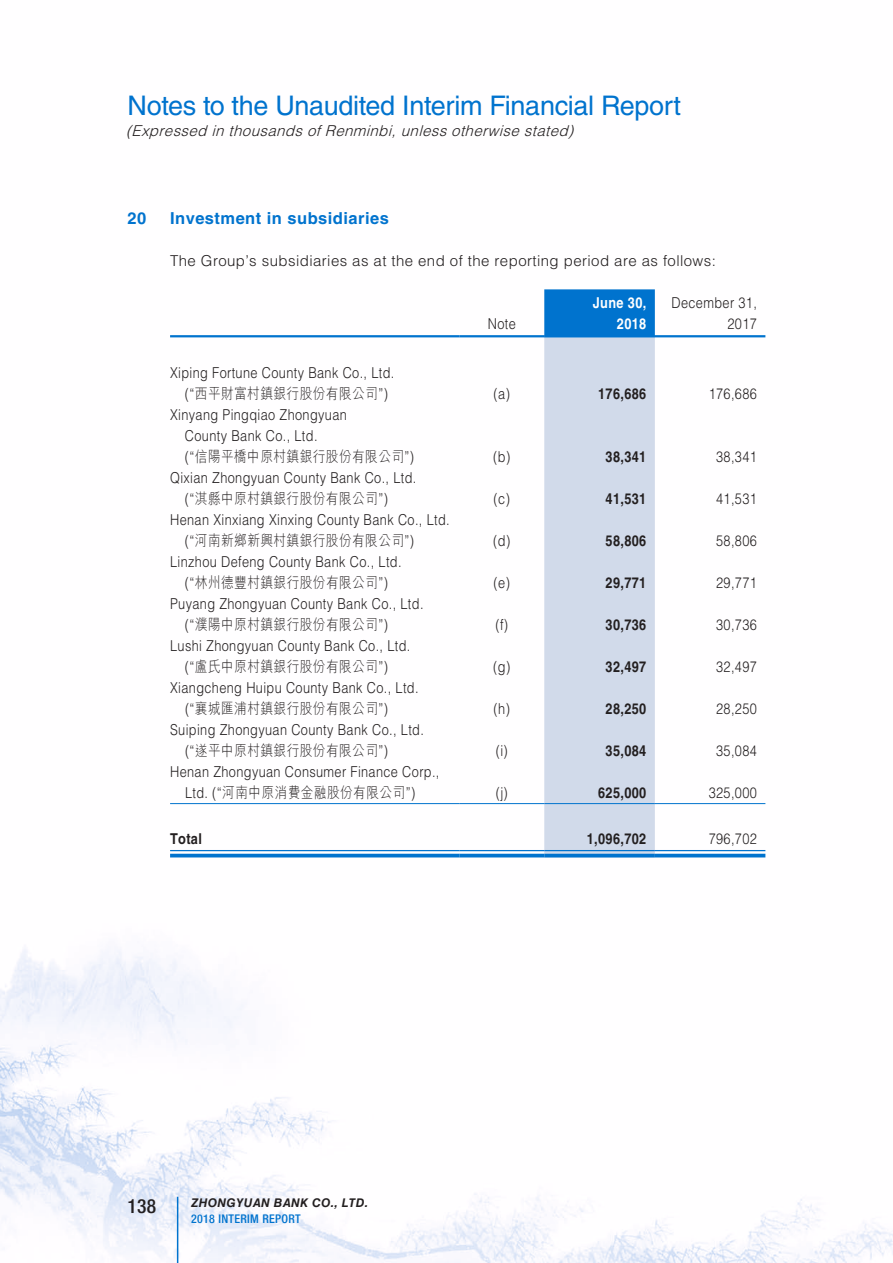
<style>
.page{position:relative;width:893px;height:1263px;background:#fff}
.page>*{position:absolute;margin:0;border:0;box-sizing:border-box;transform-origin:0 0}
.t1{font:27px "Helvetica LT Std";letter-spacing:-.01em;color:#0073ce}
.t2{font:500 condensed 19.5px "Helvetica Neue LT Pro";color:#231f20}
.t3{font:700 16.5px "Helvetica LT Std";letter-spacing:.03em;color:#0073ce}
.t4{font:300 15px/21px "Helvetica LT Std";letter-spacing:.03em;color:#231f20;text-align:right;scale:.85 1}
.t5{font:300 15px "M Hei HK";letter-spacing:.03em;color:#231f20;scale:.85 1}
.t6{font:700 15px "Helvetica LT Std";letter-spacing:.03em;color:#231f20;scale:.85 1}
.t7{font:300 15px "Helvetica LT Std";letter-spacing:.03em;color:#231f20}
.t8{font:italic 300 15px "Helvetica LT Std";color:#231f20}
.t9{font:700 15px/21px "Helvetica LT Std";letter-spacing:.03em;color:#fff;text-align:right;scale:.85 1}
.t10{font:italic 700 12px "Helvetica LT Std";letter-spacing:.03em;color:#231f20}
.t11{font:500 condensed 12px "Helvetica Neue LT Pro";letter-spacing:.025em;color:#0073ce}
.s1{font-family:"Helvetica LT Std"}
</style>
<div class="page">
<img style="left:0;top:335px;width:893px;height:928px">
<hr style="left:177px;top:1197px;width:1px;height:66px;background:#0073ce">
<div style="left:544px;top:289px;width:111px;height:46px;background:#0073ce"></div>
<div style="left:544px;top:337px;width:111px;height:517px;background:#d1daea"></div>
<hr style="left:170px;top:335px;width:289px;height:2px;background:#0073ce">
<hr style="left:459px;top:335px;width:85px;height:2px;background:#0073ce">
<hr style="left:544px;top:335px;width:111px;height:2px;background:#0073ce">
<hr style="left:655px;top:335px;width:110px;height:2px;background:#0073ce">
<hr style="left:170px;top:803px;width:289px;height:1px;background:#0073ce">
<hr style="left:459px;top:803px;width:85px;height:1px;background:#0073ce">
<hr style="left:544px;top:803px;width:111px;height:1px;background:#0073ce">
<hr style="left:655px;top:803px;width:110px;height:1px;background:#0073ce">
<hr style="left:170px;top:850px;width:289px;height:1px;background:#0073ce">
<hr style="left:170px;top:854px;width:289px;height:3px;background:#0073ce">
<hr style="left:459px;top:850px;width:85px;height:1px;background:#0073ce">
<hr style="left:459px;top:854px;width:85px;height:3px;background:#0073ce">
<hr style="left:544px;top:850px;width:111px;height:1px;background:#0073ce">
<hr style="left:544px;top:854px;width:111px;height:3px;background:#0073ce">
<hr style="left:655px;top:850px;width:110px;height:1px;background:#0073ce">
<hr style="left:655px;top:854px;width:110px;height:3px;background:#0073ce">
<h1 class="t1" style="left:128px;top:89px;width:555px">Notes to the Unaudited Interim Financial Report</h1>
<p class="t8" style="left:126px;top:121px;width:453px">(Expressed in thousandsofRenminbi,unlessotherwise stated)</p>
<p class="t3" style="left:128px;top:209px;width:20px">20</p>
<p class="t3" style="left:170px;top:209px;width:220px">Investment in subsidiaries</p>
<p class="t7" style="left:170px;top:252px;width:547px">The Group’s subsidiaries as at the end of the reporting period are as follows:</p>
<p class="t4" style="left:488px;top:313px;width:34px">Note</p>
<p class="t9" style="left:593px;top:292px;width:64px">June 30,<br>2018</p>
<p class="t4" style="left:671px;top:292px;width:102px">December 31,<br>2017</p>
<p class="t4" style="left:170px;top:361px;width:265px">Xiping Fortune County Bank Co., Ltd.</p>
<p class="t5" style="left:185px;top:385px;width:240px"><span class="s1">(“</span>西平財富村鎮銀行股份有限公司<span class="s1">”)</span></p>
<p class="t4" style="left:494px;top:382px;width:21px">(a)</p>
<p class="t6" style="left:598px;top:384px;width:58px">176,686</p>
<p class="t4" style="left:709px;top:382px;width:58px">176,686</p>
<p class="t4" style="left:185px;top:403px;width:192px;text-align:left;text-indent:-15px">Xinyang Pingqiao Zhongyuan<br>County Bank Co., Ltd.</p>
<p class="t5" style="left:185px;top:448px;width:271px"><span class="s1">(“</span>信陽平橋中原村鎮銀行股份有限公司<span class="s1">”)</span></p>
<p class="t4" style="left:493px;top:445px;width:21px">(b)</p>
<p class="t6" style="left:606px;top:447px;width:49px">38,341</p>
<p class="t4" style="left:716px;top:445px;width:49px">38,341</p>
<p class="t4" style="left:170px;top:466px;width:291px">Qixian Zhongyuan County Bank Co., Ltd.</p>
<p class="t5" style="left:185px;top:490px;width:240px"><span class="s1">(“</span>淇縣中原村鎮銀行股份有限公司<span class="s1">”)</span></p>
<p class="t4" style="left:494px;top:487px;width:21px">(c)</p>
<p class="t6" style="left:606px;top:489px;width:49px">41,531</p>
<p class="t4" style="left:716px;top:487px;width:49px">41,531</p>
<p class="t4" style="left:170px;top:508px;width:331px">Henan Xinxiang Xinxing County Bank Co., Ltd.</p>
<p class="t5" style="left:185px;top:532px;width:271px"><span class="s1">(“</span>河南新鄉新興村鎮銀行股份有限公司<span class="s1">”)</span></p>
<p class="t4" style="left:493px;top:529px;width:21px">(d)</p>
<p class="t6" style="left:606px;top:531px;width:49px">58,806</p>
<p class="t4" style="left:716px;top:529px;width:49px">58,806</p>
<p class="t4" style="left:170px;top:550px;width:274px">Linzhou Defeng County Bank Co., Ltd.</p>
<p class="t5" style="left:185px;top:574px;width:240px"><span class="s1">(“</span>林州德豐村鎮銀行股份有限公司<span class="s1">”)</span></p>
<p class="t4" style="left:494px;top:571px;width:21px">(e)</p>
<p class="t6" style="left:606px;top:573px;width:49px">29,771</p>
<p class="t4" style="left:716px;top:571px;width:49px">29,771</p>
<p class="t4" style="left:170px;top:592px;width:300px">Puyang Zhongyuan County Bank Co., Ltd.</p>
<p class="t5" style="left:185px;top:616px;width:240px"><span class="s1">(“</span>濮陽中原村鎮銀行股份有限公司<span class="s1">”)</span></p>
<p class="t4" style="left:495px;top:613px;width:16px">(f)</p>
<p class="t6" style="left:606px;top:615px;width:49px">30,736</p>
<p class="t4" style="left:716px;top:613px;width:49px">30,736</p>
<p class="t4" style="left:170px;top:634px;width:284px">Lushi Zhongyuan County Bank Co., Ltd.</p>
<p class="t5" style="left:185px;top:658px;width:240px"><span class="s1">(“</span>盧氏中原村鎮銀行股份有限公司<span class="s1">”)</span></p>
<p class="t4" style="left:493px;top:655px;width:21px">(g)</p>
<p class="t6" style="left:606px;top:657px;width:49px">32,497</p>
<p class="t4" style="left:716px;top:655px;width:49px">32,497</p>
<p class="t4" style="left:170px;top:676px;width:294px">Xiangcheng Huipu County Bank Co., Ltd.</p>
<p class="t5" style="left:185px;top:700px;width:240px"><span class="s1">(“</span>襄城匯浦村鎮銀行股份有限公司<span class="s1">”)</span></p>
<p class="t4" style="left:494px;top:697px;width:21px">(h)</p>
<p class="t6" style="left:606px;top:699px;width:49px">28,250</p>
<p class="t4" style="left:716px;top:697px;width:49px">28,250</p>
<p class="t4" style="left:170px;top:718px;width:300px">Suiping Zhongyuan County Bank Co., Ltd.</p>
<p class="t5" style="left:185px;top:742px;width:240px"><span class="s1">(“</span>遂平中原村鎮銀行股份有限公司<span class="s1">”)</span></p>
<p class="t4" style="left:496px;top:739px;width:16px">(i)</p>
<p class="t6" style="left:606px;top:741px;width:49px">35,084</p>
<p class="t4" style="left:716px;top:739px;width:49px">35,084</p>
<p class="t4" style="left:170px;top:760px;width:318px">Henan Zhongyuan Consumer Finance Corp.,</p>
<p class="t5" style="left:185px;top:784px;width:272px"><span class="s1">Ltd. (“</span>河南中原消費金融股份有限公司<span class="s1">”)</span></p>
<p class="t4" style="left:496px;top:781px;width:16px">(j)</p>
<p class="t6" style="left:598px;top:783px;width:58px">625,000</p>
<p class="t4" style="left:709px;top:781px;width:58px">325,000</p>
<p class="t6" style="left:170px;top:830px;width:39px">Total</p>
<p class="t6" style="left:587px;top:830px;width:72px">1,096,702</p>
<p class="t4" style="left:709px;top:828px;width:58px">796,702</p>
<h2 class="t2" style="left:128px;top:1194px;width:30px">138</h2>
<p class="t10" style="left:191px;top:1195px;width:179px">ZHONGYUAN BANK CO., LTD.</p>
<p class="t11" style="left:191px;top:1211px;width:111px">2018 INTERIM REPORT</p>
</div>
